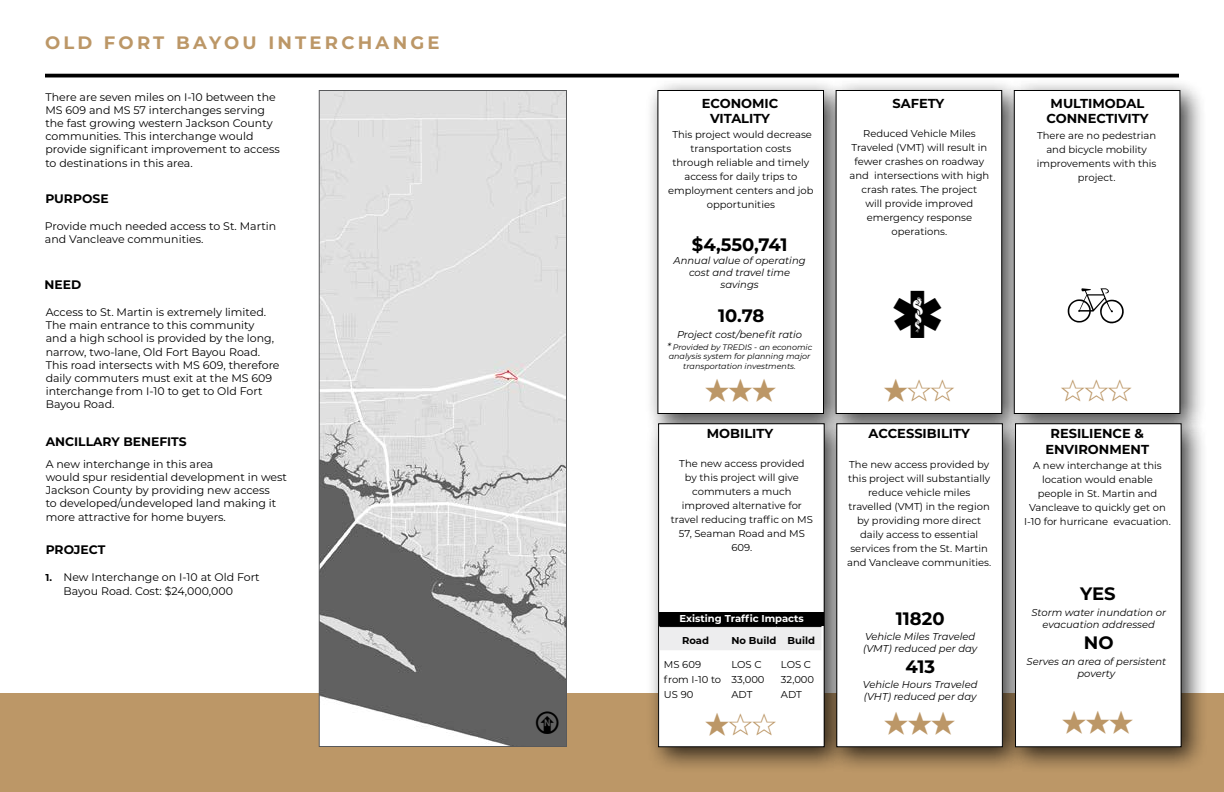
<style>
.page{position:relative;width:1224px;height:792px;background:#fff}
.page>*{position:absolute;margin:0;border:0;box-sizing:border-box;transform-origin:0 0}
.t1{font:700 18px "Montserrat";color:#000}
.t2{font:700 18px "Montserrat";letter-spacing:.18em;color:#bc9767}
.t3{font:700 13px/15.6px "Montserrat";color:#000;text-align:center}
.t4{font:700 12.3px "Montserrat";color:#000}
.t5{font:11px/13.2px "Montserrat";color:#000}
.t6{font:10px/14px "Montserrat";color:#000;text-align:center}
.t7{font:italic 10px/12px "Montserrat";color:#000;text-align:center}
.t8{font:700 10px "Montserrat";color:#fff}
.t9{font:700 10px "Montserrat";color:#000}
.t10{font:italic 8px/9.6px "Montserrat";color:#000;text-align:center}
.s1{font-weight:700;font-size:10px}
.s2{font-size:10px}
</style>
<div class="page">
<div style="left:0;top:693px;width:1224px;height:99px;background:#bc9767"></div>
<div style="left:645px;top:77px;width:206px;height:363px;background:#000;opacity:.75"></div>
<div style="left:658px;top:90px;width:166px;height:324px;background:#fff"></div>
<div style="left:645px;top:411px;width:206px;height:363px;background:#000;opacity:.75"></div>
<div style="left:659px;top:424px;width:165px;height:323px;background:#fff"></div>
<div style="left:658px;top:423px;width:167px;height:324px;border:1px solid #000"></div>
<div style="left:823px;top:77px;width:206px;height:363px;background:#000;opacity:.75"></div>
<div style="left:836px;top:90px;width:166px;height:324px;background:#fff"></div>
<div style="left:824px;top:411px;width:206px;height:363px;background:#000;opacity:.75"></div>
<div style="left:837px;top:424px;width:165px;height:323px;background:#fff"></div>
<div style="left:836px;top:423px;width:167px;height:324px;border:1px solid #000"></div>
<div style="left:1001px;top:77px;width:206px;height:363px;background:#000;opacity:.75"></div>
<div style="left:1014px;top:90px;width:166px;height:324px;background:#fff"></div>
<div style="left:1014px;top:90px;width:166px;height:324px;border:1px solid #000"></div>
<div style="left:1002px;top:411px;width:206px;height:363px;background:#000;opacity:.75"></div>
<div style="left:1016px;top:424px;width:165px;height:323px;background:#fff"></div>
<div style="left:1015px;top:423px;width:167px;height:324px;border:1px solid #000"></div>
<div style="left:659px;top:627px;width:162px;height:23px;background:#ededee"></div>
<hr style="left:659px;top:626px;width:68px;height:1px;background:#000">
<hr style="left:727px;top:626px;width:49px;height:1px;background:#000">
<hr style="left:776px;top:626px;width:45px;height:1px;background:#000">
<img style="left:321px;top:92px;width:244px;height:653px">
<div style="left:319px;top:90px;width:248px;height:657px;border:1px solid #58595b"></div>
<hr style="left:45px;top:74px;width:1134px;height:3px;background:#000">
<div style="left:659px;top:612px;width:165px;height:14px;background:#000"></div>
<svg style="left:536px;top:711px;width:23px;height:23px"></svg>
<h1 class="t2" style="left:45px;top:30px;width:396px">OLD FORT BAYOU INTERCHANGE</h1>
<p class="t5" style="left:45px;top:90px;width:236px">There are seven miles on I-10 between the MS 609 and MS 57 interchanges serving the fast growing western Jackson County communities. This interchange would provide significant improvement to access to destinations in this area.</p>
<p class="t4" style="left:45px;top:190px;width:65px">PURPOSE</p>
<p class="t5" style="left:45px;top:219px;width:233px">Provide much needed access to St. Martin and Vancleave communities.</p>
<p class="t4" style="left:45px;top:276px;width:38px">NEED</p>
<p class="t5" style="left:46px;top:305px;width:235px">Access to St. Martin is extremely limited.<br>The main entrance to this community<br>and a high school is provided by the long, narrow, two-lane, Old Fort Bayou Road.<br>This road intersects with MS 609, therefore daily commuters must exit at the MS 609 interchange from I-10 to get to Old Fort Bayou Road.</p>
<p class="t4" style="left:46px;top:432px;width:143px">ANCILLARY BENEFITS</p>
<p class="t5" style="left:46px;top:457px;width:243px">A new interchange in this area<br>would spur residential development in west Jackson County by providing new access<br>to developed/undeveloped land making it more attractive for home buyers.</p>
<p class="t4" style="left:46px;top:541px;width:61px">PROJECT</p>
<p class="t5" style="left:63px;top:571px;width:198px;text-indent:-18px"><span class="s1">1.</span> New Interchange on I-10 at Old Fort<br>Bayou Road. Cost: $24,000,000</p>
<h2 class="t3" style="left:702px;top:95px;width:78px">ECONOMIC</h2>
<h2 class="t3" style="left:892px;top:95px;width:53px">SAFETY</h2>
<h2 class="t3" style="left:710px;top:110px;width:62px">VITALITY</h2>
<p class="t6" style="left:668px;top:127px;width:147px">This project would decrease transportation costs<br>through reliable and timely access for daily trips to employment centers and job opportunities</p>
<h1 class="t1" style="left:692px;top:232px;width:97px">$4,550,741</h1>
<p class="t7" style="left:674px;top:254px;width:134px">Annual value of operating cost and travel time savings</p>
<h1 class="t1" style="left:718px;top:303px;width:48px">10.78</h1>
<p class="t7" style="left:677px;top:328px;width:127px">Project cost/benefit ratio</p>
<p class="t10" style="left:667px;top:342px;width:147px"><span class="s2">*</span> Provided by TREDIS - an economic analysis system for planning major transportation investments.</p>
<p class="t6" style="left:849px;top:126px;width:141px">Reduced Vehicle Miles<br>Traveled (VMT) will result in fewer crashes on roadway and intersections with high crash rates. The project<br>will provide improved emergency response operations.</p>
<h2 class="t3" style="left:707px;top:425px;width:68px">MOBILITY</h2>
<h2 class="t3" style="left:869px;top:425px;width:103px">ACCESSIBILITY</h2>
<p class="t6" style="left:671px;top:456px;width:144px">The new access provided<br>by this project will give commuters a much improved alternative for travel reducing traffic on MS<br>57, Seaman Road and MS<br>609.</p>
<p class="t8" style="left:680px;top:611px;width:126px">Existing Traffic Impacts</p>
<p class="t9" style="left:682px;top:633px;width:28px">Road</p>
<p class="t9" style="left:732px;top:633px;width:85px">No Build Build</p>
<p class="t6" style="left:664px;top:657px;width:59px;line-height:15px;text-align:left">MS 609 from I-10 to<br>US 90</p>
<p class="t6" style="left:731px;top:657px;width:35px;line-height:15px;text-align:left">LOS C<br>33,000<br>ADT</p>
<p class="t6" style="left:781px;top:657px;width:35px;line-height:15px;text-align:left">LOS C<br>32,000<br>ADT</p>
<p class="t6" style="left:847px;top:457px;width:146px">The new access provided by this project will substantially reduce vehicle miles travelled (VMT) in the region by providing more direct daily access to essential services from the St. Martin and Vancleave communities.</p>
<h1 class="t1" style="left:896px;top:605px;width:50px">11820</h1>
<p class="t7" style="left:863px;top:630px;width:116px;text-align:left">Vehicle Miles Traveled (VMT) reduced per day</p>
<h1 class="t1" style="left:905px;top:654px;width:31px">413</h1>
<p class="t7" style="left:863px;top:678px;width:116px;text-align:left">Vehicle Hours Traveled (VHT) reduced per day</p>
<h2 class="t3" style="left:1046px;top:95px;width:104px">MULTIMODAL<br>CONNECTIVITY</h2>
<p class="t6" style="left:1037px;top:128px;width:121px">There are no pedestrian and bicycle mobility improvements with this project.</p>
<h2 class="t3" style="left:1045px;top:425px;width:105px">RESILIENCE &amp;<br>ENVIRONMENT</h2>
<p class="t6" style="left:1024px;top:458px;width:148px">A new interchange at this location would enable people in St. Martin and<br>Vancleave to quickly get on<br>I-10 for hurricane evacuation.</p>
<h1 class="t1" style="left:1080px;top:581px;width:37px">YES</h1>
<h1 class="t1" style="left:1084px;top:630px;width:31px">NO</h1>
<p class="t7" style="left:1031px;top:606px;width:136px">Storm water inundation or evacuation addressed</p>
<p class="t7" style="left:1027px;top:656px;width:141px">Serves an area of persistent poverty</p>
</div>
